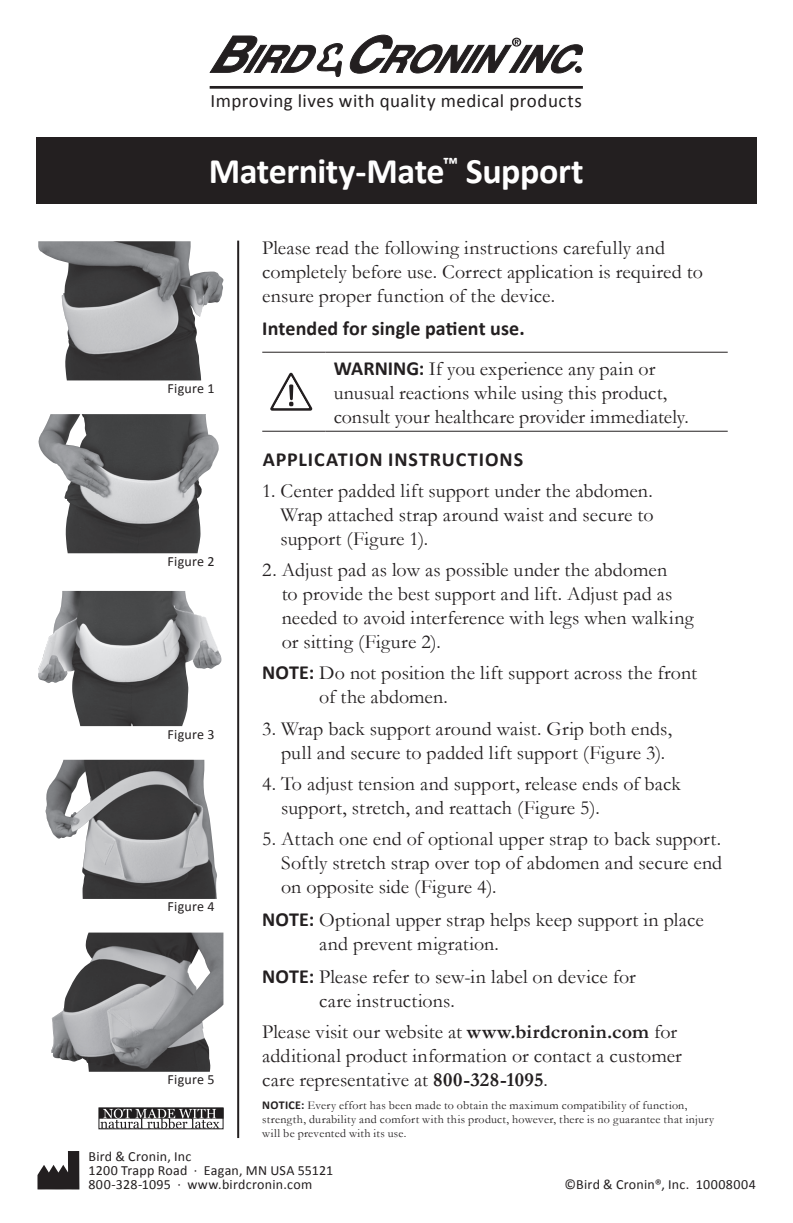
<style>
.page{position:relative;width:793px;height:1223px;background:#fff}
.page>*{position:absolute;margin:0;border:0;box-sizing:border-box;transform-origin:0 0}
.t1{font:700 36px "Calibri";letter-spacing:-.015em;color:#fff}
.t2{font:20px/24px "Garamond";letter-spacing:.005em;color:#231f20}
.t3{font:700 20px "Calibri";letter-spacing:.01em;color:#231f20}
.t4{font:700 20px "Calibri";letter-spacing:.045em;color:#231f20}
.t5{font:19px "Calibri";letter-spacing:.025em;color:#231f20}
.t6{font:14px/14px "Calibri";letter-spacing:.02em;color:#231f20}
.t7{font:12px/14px "Garamond";letter-spacing:.025em;color:#231f20}
.s1{font-family:"Calibri";font-weight:700}
.s2{font-weight:700}
</style>
<div class="page">
<hr style="left:262px;top:352px;width:63px;height:1px;background:#231f20">
<hr style="left:325px;top:352px;width:402px;height:1px;background:#231f20">
<hr style="left:262px;top:431px;width:63px;height:1px;background:#231f20">
<hr style="left:325px;top:431px;width:402px;height:1px;background:#231f20">
<svg style="left:270px;top:372px;width:42px;height:39px"></svg>
<svg style="left:210px;top:35px;width:133px;height:42px"></svg>
<svg style="left:349px;top:35px;width:233px;height:39px"></svg>
<div style="left:575px;top:66px;width:6px;height:7px;border:1px solid #231f20;border-radius:50%"></div>
<hr style="left:210px;top:86px;width:372px;height:3px;background:#231f20">
<div style="left:36px;top:137px;width:720px;height:66px;background:#231f20"></div>
<div style="left:99px;top:1108px;width:124px;height:10px;background:#201d1e"></div>
<div style="left:99px;top:1108px;width:124px;height:11px;border:1px solid #201d1e"></div>
<svg style="left:100px;top:1109px;width:119px;height:20px"></svg>
<img style="left:38px;top:241px;width:185px;height:139px">
<img style="left:38px;top:414px;width:181px;height:139px">
<img style="left:38px;top:596px;width:183px;height:130px">
<img style="left:45px;top:760px;width:172px;height:139px">
<img style="left:51px;top:932px;width:172px;height:140px">
<svg style="left:37px;top:1151px;width:42px;height:38px"></svg>
<hr style="left:237px;top:241px;width:2px;height:897px;background:#231f20">
<p class="t5" style="left:210px;top:89px;width:373px">Improving lives with quality medical products</p>
<h1 class="t1" style="left:209px;top:148px;width:376px">Maternity-Mate<sup>™</sup> Support</h1>
<p class="t6" style="left:167px;top:381px;width:48px">Figure 1</p>
<p class="t6" style="left:167px;top:554px;width:48px">Figure 2</p>
<p class="t6" style="left:167px;top:727px;width:48px">Figure 3</p>
<p class="t6" style="left:167px;top:900px;width:48px">Figure 4</p>
<p class="t6" style="left:167px;top:1073px;width:48px">Figure 5</p>
<p class="t2" style="left:262px;top:235px;width:442px">Please read the following instructions carefully and completely before use. Correct application is required to ensure proper function of the device.</p>
<p class="t3" style="left:262px;top:315px;width:264px">Intended for single patient use.</p>
<p class="t2" style="left:333px;top:357px;width:356px"><span class="s1">WARNING:</span> If you experience any pain or unusual reactions while using this product, consult your healthcare provider immediately.</p>
<p class="t4" style="left:262px;top:446px;width:262px">APPLICATION INSTRUCTIONS</p>
<p class="t2" style="left:280px;top:478px;width:374px;text-align:justify;text-indent:-18px">1. Center padded lift support under the abdomen.<br>Wrap attached strap around waist and secure to support (Figure 1).</p>
<p class="t2" style="left:282px;top:558px;width:413px;text-indent:-20px">2. Adjust pad as low as possible under the abdomen<br>to provide the best support and lift. Adjust pad as needed to avoid interference with legs when walking or sitting (Figure 2).</p>
<p class="t2" style="left:319px;top:661px;width:379px;text-indent:-57px"><span class="s1">NOTE:</span> Do not position the lift support across the front of the abdomen.</p>
<p class="t2" style="left:281px;top:716px;width:392px;text-indent:-19px">3. Wrap back support around waist. Grip both ends, pull and secure to padded lift support (Figure 3).</p>
<p class="t2" style="left:281px;top:771px;width:401px;text-indent:-19px">4. To adjust tension and support, release ends of back support, stretch, and reattach (Figure 5).</p>
<p class="t2" style="left:281px;top:826px;width:442px;text-align:justify;text-indent:-19px">5. Attach one end of optional upper strap to back support.<br>Softly stretch strap over top of abdomen and secure end on opposite side (Figure 4).</p>
<p class="t2" style="left:319px;top:907px;width:386px;text-indent:-57px"><span class="s1">NOTE:</span> Optional upper strap helps keep support in place and prevent migration.</p>
<p class="t2" style="left:319px;top:964px;width:318px;text-indent:-57px"><span class="s1">NOTE:</span> Please refer to sew-in label on device for care instructions.</p>
<p class="t2" style="left:262px;top:1020px;width:421px">Please visit our website at <span class="s2">www.birdcronin.com</span> for additional product information or contact a customer care representative at <span class="s2">800-328-1095</span>.</p>
<p class="t7" style="left:262px;top:1098px;width:453px"><span class="s1">NOTICE:</span> Every effort has been made to obtain the maximum compatibility of function, strength, durability and comfort with this product, however, there is no guarantee that injury will be prevented with its use.</p>
<p class="t6" style="left:88px;top:1150px;width:246px">Bird &amp; Cronin, Inc<br>1200 Trapp Road · Eagan, MN USA 55121<br>800-328-1095 · www.birdcronin.com</p>
<p class="t6" style="left:564px;top:1178px;width:193px">©Bird &amp; Cronin®, Inc. 10008004</p>
</div>
